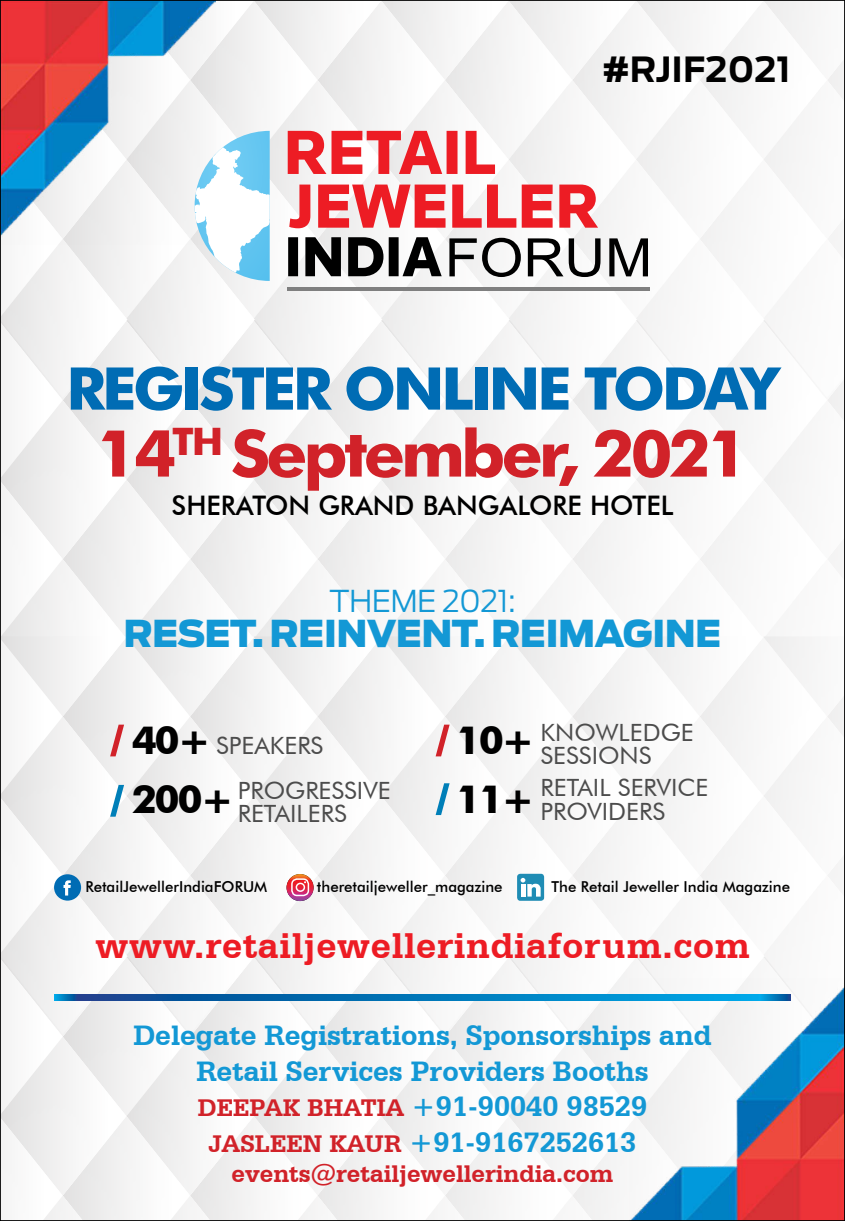
<style>
.page{position:relative;width:845px;height:1221px;background:#fff}
.page>*{position:absolute;margin:0;border:0;box-sizing:border-box;transform-origin:0 0}
.t1{font:700 64.88px "Futura BT";letter-spacing:-.06em;color:#d12229;scale:1.04 1}
.t2{font:700 58.88px "Futura BT";letter-spacing:-.06em;color:#006cb4;scale:1.04 1}
.t3{font:700 38.85px "Futura BT";color:#000;scale:1.04 1}
.t4{font:700 37.8px "Serifa BT";letter-spacing:.02em;color:#ed1c24}
.t5{font:900 36.75px "Antenna";letter-spacing:-.02em;color:#1398d5}
.t6{font:700 34.42px "Antenna";color:#000}
.t7{font:300 30px "Antenna";letter-spacing:-.02em;color:#1398d5}
.t8{font:700 29.55px/35.5px "Serifa BT";color:#1398d5;text-align:center}
.t9{font:500 26.92px "Futura BT";color:#000}
.t10{font:700 25.35px "Serifa BT";color:#d12229}
.t11{font:23.77px/23.8px "Futura BT";color:#4c4c4c;scale:1.04 1}
.t12{font:500 15.08px "Futura BT";color:#000}
.s1{font-weight:700;font-size:38.85px;color:#000}
.s2{font-size:25.35px;color:#d12229}
</style>
<div class="page">
<img style="left:2px;top:321px;width:803px;height:158px">
<img style="left:63px;top:159px;width:733px;height:159px">
<img style="left:2px;top:244px;width:61px;height:73px">
<img style="left:2px;top:481px;width:61px;height:155px">
<img style="left:2px;top:636px;width:840px;height:320px">
<img style="left:63px;top:957px;width:719px;height:159px">
<img style="left:2px;top:958px;width:61px;height:156px">
<img style="left:826px;top:853px;width:16px;height:44px">
<img style="left:2px;top:796px;width:824px;height:158px">
<img style="left:172px;top:1195px;width:38px;height:23px">
<img style="left:45px;top:1195px;width:38px;height:23px">
<img style="left:2px;top:2px;width:213px;height:242px">
<svg style="left:194px;top:131px;width:75px;height:150px"></svg>
<svg style="left:287px;top:131px;width:207px;height:43px"></svg>
<svg style="left:289px;top:184px;width:308px;height:44px"></svg>
<svg style="left:288px;top:237px;width:153px;height:39px"></svg>
<svg style="left:449px;top:238px;width:198px;height:39px"></svg>
<hr style="left:287px;top:287px;width:363px;height:3px;background:#7f7f7f">
<div style="left:54px;top:874px;width:27px;height:26px;background:#006cb4;border-radius:50%"></div>
<svg style="left:63px;top:880px;width:8px;height:15px"></svg>
<div style="left:517px;top:873px;width:26px;height:27px;background:#1f8cb4;border-radius:3px"></div>
<svg style="left:520px;top:877px;width:20px;height:19px"></svg>
<svg style="left:286px;top:874px;width:27px;height:27px"></svg>
<div style="left:291px;top:878px;width:18px;height:18px;border:1px solid #fff;border-radius:5px"></div>
<div style="left:295px;top:882px;width:10px;height:9px;border:1px solid #fff;border-radius:50%"></div>
<svg style="left:77px;top:994px;width:552px;height:6px;background:#046cb0"></svg>
<svg style="left:54px;top:994px;width:23px;height:6px"></svg>
<img style="left:629px;top:978px;width:213px;height:240px">
<svg style="left:110px;top:724px;width:14px;height:32px"></svg>
<svg style="left:110px;top:785px;width:14px;height:31px"></svg>
<svg style="left:435px;top:715px;width:14px;height:41px"></svg>
<svg style="left:435px;top:783px;width:14px;height:32px"></svg>
<p class="t6" style="left:601px;top:48px;width:190px">#RJIF2021</p>
<h2 class="t2" style="left:66px;top:353px;width:686px">REGISTER ONLINE TODAY</h2>
<h1 class="t1" style="left:96px;top:414px;width:629px">14<sup>TH</sup> September, 2021</h1>
<p class="t9" style="left:171px;top:488px;width:503px">SHERATON GRAND BANGALORE HOTEL</p>
<p class="t7" style="left:329px;top:583px;width:188px">THEME 2021:</p>
<p class="t5" style="left:123px;top:611px;width:599px">RESET. REINVENT. REIMAGINE</p>
<p class="t11" style="left:132px;top:733px;width:185px"><span class="s1">40+</span> SPEAKERS</p>
<h3 class="t3" style="left:456px;top:716px;width:77px">10+</h3>
<p class="t11" style="left:238px;top:778px;width:148px;text-indent:-106px"><span class="s1">200+</span>PROGRESSIVE<br>RETAILERS</p>
<h3 class="t3" style="left:456px;top:776px;width:77px">11+</h3>
<p class="t11" style="left:540px;top:720px;width:149px">KNOWLEDGE<br>SESSIONS</p>
<p class="t11" style="left:540px;top:775px;width:163px">RETAIL SERVICE<br>PROVIDERS</p>
<p class="t12" style="left:85px;top:877px;width:183px">RetailJewellerIndiaFORUM</p>
<p class="t12" style="left:317px;top:877px;width:187px">theretailjeweller_magazine</p>
<p class="t12" style="left:551px;top:877px;width:240px">The Retail Jeweller India Magazine</p>
<p class="t4" style="left:96px;top:922px;width:655px">www.retailjewellerindiaforum.com</p>
<p class="t8" style="left:133px;top:1016px;width:579px">Delegate Registrations, Sponsorships and Retail Services Providers Booths<br><span class="s2">DEEPAK BHATIA</span> +91-90040 98529<br><span class="s2">JASLEEN KAUR</span> +91-9167252613</p>
<p class="t10" style="left:231px;top:1158px;width:383px">events@retailjewellerindia.com</p>
</div>
